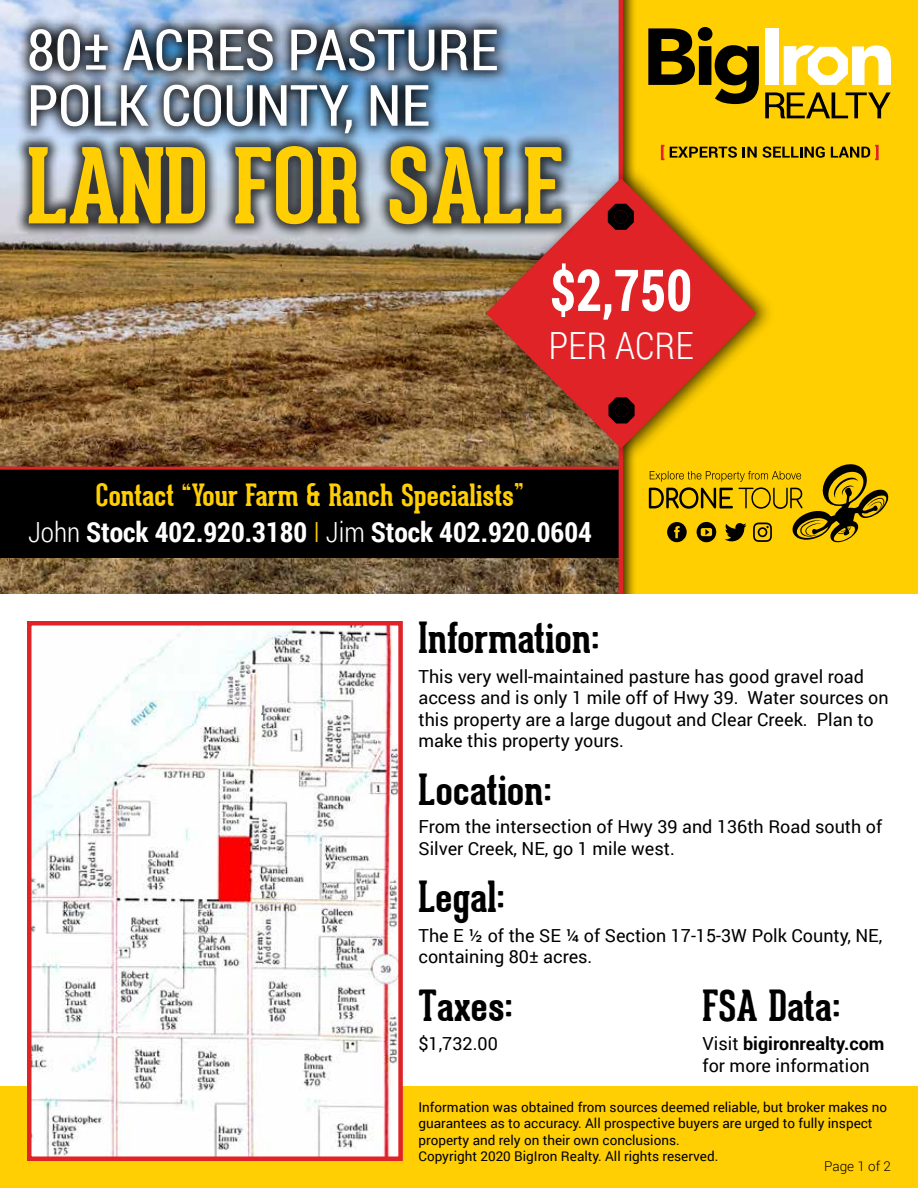
<style>
.page{position:relative;width:918px;height:1188px;background:#fff}
.page>*{position:absolute;margin:0;border:0;box-sizing:border-box;transform-origin:0 0}
.t1{font:700 102px "Geared Slab";letter-spacing:-.01em;color:#ffce03}
.t2{font:700 57.75px "Roboto Condensed";color:#fff;scale:.91 1}
.t3{font:57px/55.5px "Roboto Condensed";color:#fff}
.t4{font:700 42px "Geared Slab";color:#000}
.t5{font:300 37.5px "Roboto Condensed";color:#fff}
.t6{font:700 30px "Geared Slab";color:#ffce03}
.t7{font:700 27.75px "Roboto Condensed";color:#fff}
.t8{font:18px/21.6px "Roboto";color:#000}
.t9{font:13.5px/16.2px "Roboto";color:#000}
.t10{font:300 13.5px "Roboto";color:#000}
.s1{font-weight:300}
.s2{font-weight:300;color:#ffce03}
.s3{font-weight:700}
</style>
<div class="page">
<div style="left:621px;top:0;width:297px;height:596px;background:#ffcf01"></div>
<img style="left:0;top:0;width:619px;height:594px">
<div style="left:0;top:1086px;width:918px;height:102px;background:#ffce03"></div>
<div style="left:0;top:468px;width:619px;height:89px;background:#000"></div>
<hr style="left:619px;top:0;width:4px;height:594px;background:#df2326">
<div style="left:479px;top:165px;width:297px;height:297px;background:#000;opacity:.75"></div>
<svg style="left:486px;top:178px;width:270px;height:271px;fill:#df2326"></svg>
<img style="left:32px;top:626px;width:366px;height:530px">
<div style="left:27px;top:621px;width:376px;height:540px;border:4px solid #df2326"></div>
<div style="left:15px;top:132px;width:561px;height:107px;background:#000;opacity:.75"></div>
<div style="left:16px;top:15px;width:495px;height:133px;background:#000;opacity:.88"></div>
<svg style="left:661px;top:145px;width:3px;height:15px"></svg>
<svg style="left:670px;top:147px;width:67px;height:11px"></svg>
<svg style="left:743px;top:147px;width:82px;height:11px"></svg>
<svg style="left:831px;top:145px;width:48px;height:15px"></svg>
<svg style="left:765px;top:92px;width:126px;height:26px"></svg>
<svg style="left:784px;top:45px;width:107px;height:40px"></svg>
<div style="left:765px;top:28px;width:13px;height:57px;background:#fff"></div>
<svg style="left:648px;top:27px;width:111px;height:77px"></svg>
<hr style="left:0;top:467px;width:619px;height:3px;background:#df2326">
<svg style="left:608px;top:204px;width:26px;height:26px"></svg>
<div style="left:614px;top:210px;width:13px;height:13px;background:#000;border-radius:50%"></div>
<svg style="left:609px;top:397px;width:26px;height:27px"></svg>
<div style="left:615px;top:404px;width:13px;height:13px;background:#000;border-radius:50%"></div>
<svg style="left:649px;top:464px;width:240px;height:79px"></svg>
<h3 class="t3" style="left:27px;top:20px;width:473px">80± ACRES PASTURE<br>POLK COUNTY, NE</h3>
<h1 class="t1" style="left:27px;top:122px;width:539px">LAND FOR SALE</h1>
<h2 class="t2" style="left:550px;top:250px;width:158px">$2,750</h2>
<h3 class="t5" style="left:548px;top:319px;width:147px">PER ACRE</h3>
<h3 class="t6" style="left:96px;top:476px;width:430px">Contact “Your Farm &amp; Ranch Specialists”</h3>
<h3 class="t7" style="left:28px;top:513px;width:565px"><span class="s1">John</span> Stock 402.920.3180 <span class="s2">I</span> <span class="s1">Jim</span> Stock 402.920.0604</h3>
<h3 class="t4" style="left:418px;top:611px;width:183px">Information:</h3>
<p class="t8" style="left:418px;top:665px;width:472px">This very well-maintained pasture has good gravel road access and is only 1 mile off of Hwy 39. Water sources on this property are a large dugout and Clear Creek. Plan to make this property yours.</p>
<h3 class="t4" style="left:418px;top:763px;width:135px">Location:</h3>
<p class="t8" style="left:418px;top:815px;width:465px">From the intersection of Hwy 39 and 136th Road south of<br>Silver Creek, NE, go 1 mile west.</p>
<h3 class="t4" style="left:418px;top:870px;width:88px">Legal:</h3>
<p class="t8" style="left:418px;top:924px;width:465px">The E ½ of the SE ¼ of Section 17-15-3W Polk County, NE, containing 80± acres.</p>
<h3 class="t4" style="left:418px;top:979px;width:96px">Taxes:</h3>
<p class="t8" style="left:418px;top:1032px;width:81px">$1,732.00</p>
<h3 class="t4" style="left:703px;top:979px;width:140px">FSA Data:</h3>
<p class="t8" style="left:703px;top:1032px;width:183px">Visit <span class="s3">bigironrealty.com </span>for more information</p>
<p class="t9" style="left:418px;top:1099px;width:470px">Information was obtained from sources deemed reliable, but broker makes no guarantees as to accuracy. All prospective buyers are urged to fully inspect property and rely on their own conclusions.<br>Copyright 2020 BigIron Realty. All rights reserved.</p>
<p class="t10" style="left:824px;top:1156px;width:68px">Page 1 of 2</p>
</div>
